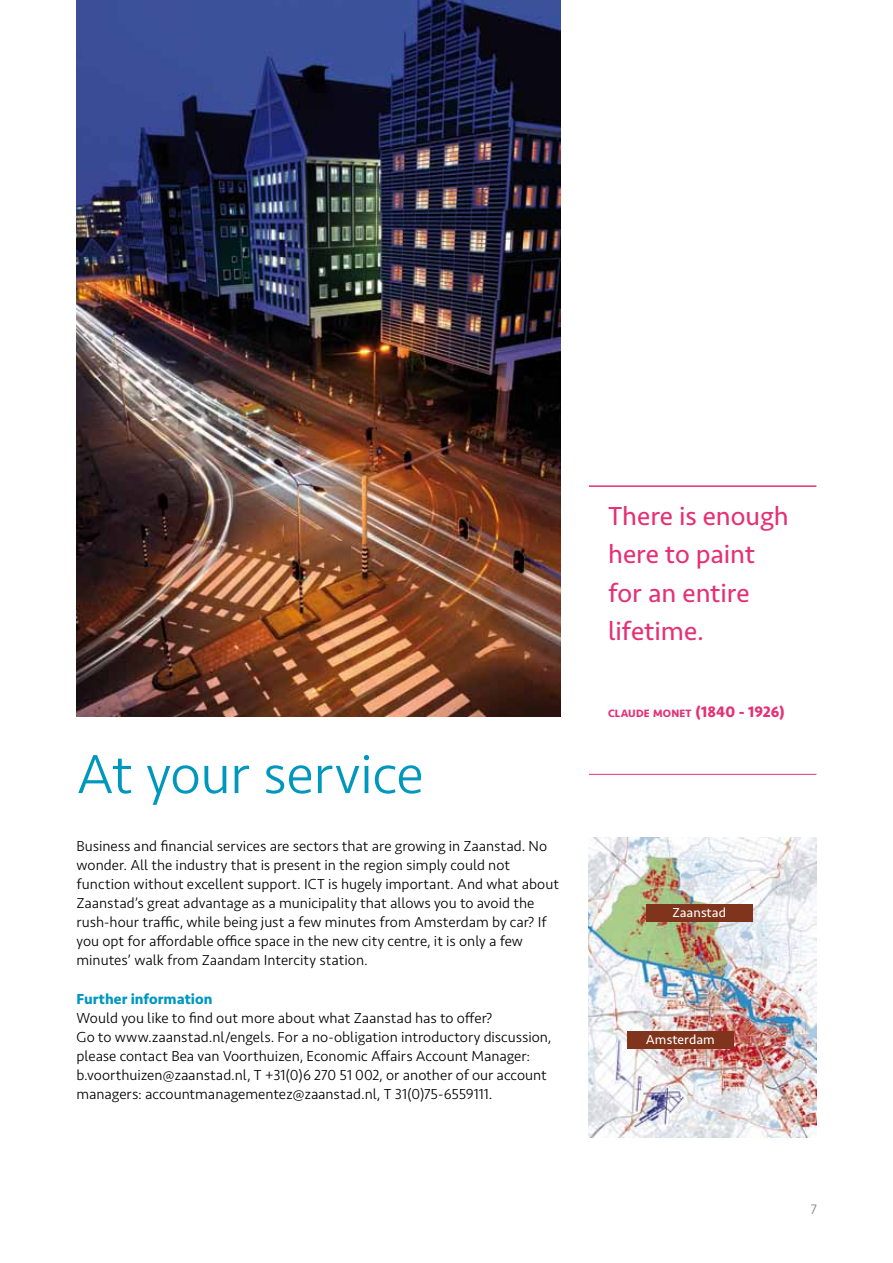
<style>
.page{position:relative;width:893px;height:1263px;background:#fff}
.page>*{position:absolute;margin:0;border:0;box-sizing:border-box;transform-origin:0 0}
.t1{font:300 57px "Seravek Basic";letter-spacing:-.01em;color:#0097be}
.t2{font:27px/38.2px "Seravek Basic";letter-spacing:-.005em;color:#e53075}
.t3{font:300 15px/19.2px "Seravek Basic";color:#000}
.t4{font:700 15px "Seravek Basic";color:#0097be}
.t5{font:300 14.25px "Seravek Basic";color:#887a79}
.t6{font:13.5px "Seravek Basic";letter-spacing:.005em;color:#fff}
.t7{font:700 10.95px "Seravek Basic";letter-spacing:.015em;color:#e53075}
.s1{font-size:15.75px}
</style>
<div class="page">
<img style="left:77px;top:0;width:483px;height:716px">
<img style="left:589px;top:837px;width:227px;height:300px">
<div style="left:627px;top:1031px;width:106px;height:17px;background:#81341c"></div>
<div style="left:646px;top:904px;width:106px;height:17px;background:#81341c"></div>
<hr style="left:589px;top:485px;width:227px;height:2px;background:#e53075">
<hr style="left:589px;top:774px;width:227px;height:1px;background:#e53075">
<h1 class="t1" style="left:77px;top:740px;width:349px">At your service</h1>
<p class="t3" style="left:77px;top:836px;width:484px">Business and financial services are sectors that are growing in Zaanstad. No wonder. All the industry that is present in the region simply could not function without excellent support. ICT is hugely important. And what about Zaanstad’s great advantage as a municipality that allows you to avoid the rush-hour traffic, while being just a few minutes from Amsterdam by car? If you opt for affordable office space in the new city centre, it is only a few minutes’ walk from Zaandam Intercity station.</p>
<p class="t4" style="left:77px;top:989px;width:137px">Further information</p>
<p class="t3" style="left:77px;top:1008px;width:476px">Would you like to find out more about what Zaanstad has to offer?<br>Go to www.zaanstad.nl/engels. For a no-obligation introductory discussion, please contact Bea van Voorthuizen, Economic Affairs Account Manager: b.voorthuizen@zaanstad.nl, T +31(0)6 270 51 002, or another of our account managers: accountmanagementez@zaanstad.nl, T 31(0)75-6559111.</p>
<h2 class="t2" style="left:608px;top:497px;width:182px">There is enough here to paint for an entire lifetime.</h2>
<p class="t7" style="left:608px;top:706px;width:178px">CLAUDE MONET <span class="s1">(1840 - 1926)</span></p>
<p class="t6" style="left:672px;top:905px;width:55px">Zaanstad</p>
<p class="t6" style="left:646px;top:1031px;width:71px">Amsterdam</p>
<p class="t5" style="left:811px;top:1201px;width:8px">7</p>
</div>
